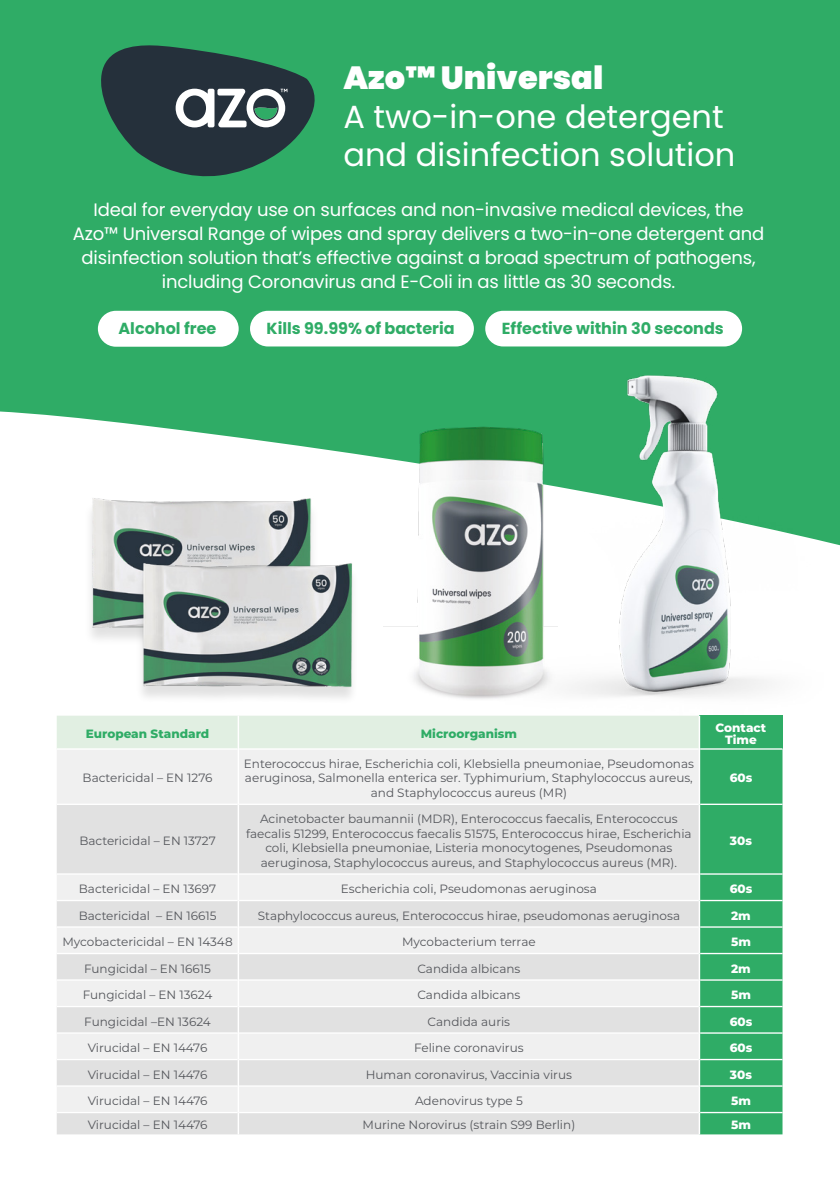
<style>
.page{position:relative;width:840px;height:1191px;background:#fff}
.page>*{position:absolute;margin:0;border:0;box-sizing:border-box;transform-origin:0 0}
.t1{font:32px/38.4px "Poppins";color:#fff}
.t2{font:900 32px "Poppins";color:#fff}
.t3{font:18px/24px "Poppins";letter-spacing:-.01em;color:#fff;text-align:center}
.t4{font:700 16px "Poppins";color:#2fac66}
.t5{font:12px/14.4px "Montserrat";color:#54565b;text-align:center}
.t6{font:800 12px/11.4px "Montserrat";color:#fff;text-align:center}
.t7{font:800 12px "Montserrat";color:#2fac66}
</style>
<div class="page">
<div style="left:0;top:0;width:839px;height:1191px;background:#2fac66"></div>
<div style="left:0;top:411px;width:839px;height:780px;background:#fff"></div>
<svg style="left:101px;top:45px;width:214px;height:132px"></svg>
<div style="left:183px;top:95px;width:23px;height:26px;background:#25303b;border-radius:50%"></div>
<div style="left:98px;top:311px;width:140px;height:36px;background:#fff;border-radius:18px"></div>
<div style="left:250px;top:311px;width:223px;height:35px;background:#fff;border-radius:18px"></div>
<div style="left:485px;top:311px;width:256px;height:35px;background:#fff;border-radius:18px"></div>
<img style="left:383px;top:414px;width:87px;height:294px">
<img style="left:470px;top:375px;width:369px;height:385px">
<img style="left:84px;top:460px;width:234px;height:206px">
<img style="left:135px;top:526px;width:224px;height:189px">
<svg style="left:57px;top:715px;width:725px;height:419px;background:#d6e3db"></svg>
<h1 class="t2" style="left:343px;top:59px;width:261px">Azo™ Universal</h1>
<h1 class="t1" style="left:343px;top:97px;width:393px">A two-in-one detergent and disinfection solution</h1>
<p class="t3" style="left:73px;top:198px;width:692px">Ideal for everyday use on surfaces and non-invasive medical devices, the Azo™ Universal Range of wipes and spray delivers a two-in-one detergent and disinfection solution that’s effective against a broad spectrum of pathogens, including Coronavirus and E-Coli in as little as 30 seconds.</p>
<h3 class="t4" style="left:118px;top:319px;width:99px">Alcohol free</h3>
<h3 class="t4" style="left:266px;top:319px;width:190px">Kills 99.99% of bacteria</h3>
<h3 class="t4" style="left:501px;top:319px;width:223px">Effective within 30 seconds</h3>
<p class="t7" style="left:86px;top:725px;width:125px">European Standard</p>
<p class="t7" style="left:420px;top:725px;width:98px">Microorganism</p>
<p class="t6" style="left:715px;top:722px;width:52px">Contact<br>Time</p>
<p class="t5" style="left:83px;top:770px;width:131px">Bactericidal – EN 1276</p>
<p class="t5" style="left:244px;top:756px;width:451px">Enterococcus hirae, Escherichia coli, Klebsiella pneumoniae, Pseudomonas aeruginosa, Salmonella enterica ser. Typhimurium, Staphylococcus aureus, and Staphylococcus aureus (MR)</p>
<p class="t6" style="left:729px;top:772px;width:24px">60s</p>
<p class="t5" style="left:79px;top:833px;width:138px">Bactericidal – EN 13727</p>
<p class="t5" style="left:246px;top:811px;width:447px">Acinetobacter baumannii (MDR), Enterococcus faecalis, Enterococcus faecalis 51299, Enterococcus faecalis 51575, Enterococcus hirae, Escherichia coli, Klebsiella pneumoniae, Listeria monocytogenes, Pseudomonas aeruginosa, Staphylococcus aureus, and Staphylococcus aureus (MR).</p>
<p class="t6" style="left:729px;top:834px;width:24px">30s</p>
<p class="t5" style="left:79px;top:881px;width:139px">Bactericidal – EN 13697</p>
<p class="t5" style="left:341px;top:881px;width:257px">Escherichia coli, Pseudomonas aeruginosa</p>
<p class="t6" style="left:729px;top:882px;width:24px">60s</p>
<p class="t5" style="left:79px;top:907px;width:139px">Bactericidal – EN 16615</p>
<p class="t5" style="left:257px;top:907px;width:423px">Staphylococcus aureus, Enterococcus hirae, pseudomonas aeruginosa</p>
<p class="t6" style="left:730px;top:909px;width:21px">2m</p>
<p class="t5" style="left:62px;top:934px;width:172px">Mycobactericidal – EN 14348</p>
<p class="t5" style="left:402px;top:934px;width:135px">Mycobacterium terrae</p>
<p class="t6" style="left:730px;top:935px;width:21px">5m</p>
<p class="t5" style="left:84px;top:960px;width:128px">Fungicidal – EN 16615</p>
<p class="t5" style="left:417px;top:960px;width:104px">Candida albicans</p>
<p class="t6" style="left:730px;top:962px;width:21px">2m</p>
<p class="t5" style="left:83px;top:987px;width:131px">Fungicidal – EN 13624</p>
<p class="t5" style="left:417px;top:987px;width:104px">Candida albicans</p>
<p class="t6" style="left:730px;top:988px;width:21px">5m</p>
<p class="t5" style="left:84px;top:1013px;width:128px">Fungicidal –EN 13624</p>
<p class="t5" style="left:427px;top:1013px;width:84px">Candida auris</p>
<p class="t6" style="left:729px;top:1015px;width:24px">60s</p>
<p class="t5" style="left:88px;top:1040px;width:121px">Virucidal – EN 14476</p>
<p class="t5" style="left:414px;top:1040px;width:111px">Feline coronavirus</p>
<p class="t6" style="left:729px;top:1041px;width:24px">60s</p>
<p class="t5" style="left:88px;top:1066px;width:121px">Virucidal – EN 14476</p>
<p class="t5" style="left:365px;top:1066px;width:208px">Human coronavirus, Vaccinia virus</p>
<p class="t6" style="left:729px;top:1068px;width:24px">30s</p>
<p class="t5" style="left:88px;top:1093px;width:121px">Virucidal – EN 14476</p>
<p class="t5" style="left:415px;top:1093px;width:109px">Adenovirus type 5</p>
<p class="t6" style="left:730px;top:1094px;width:21px">5m</p>
<p class="t5" style="left:88px;top:1117px;width:121px">Virucidal – EN 14476</p>
<p class="t5" style="left:362px;top:1117px;width:214px">Murine Norovirus (strain S99 Berlin)</p>
<p class="t6" style="left:730px;top:1118px;width:21px">5m</p>
</div>
